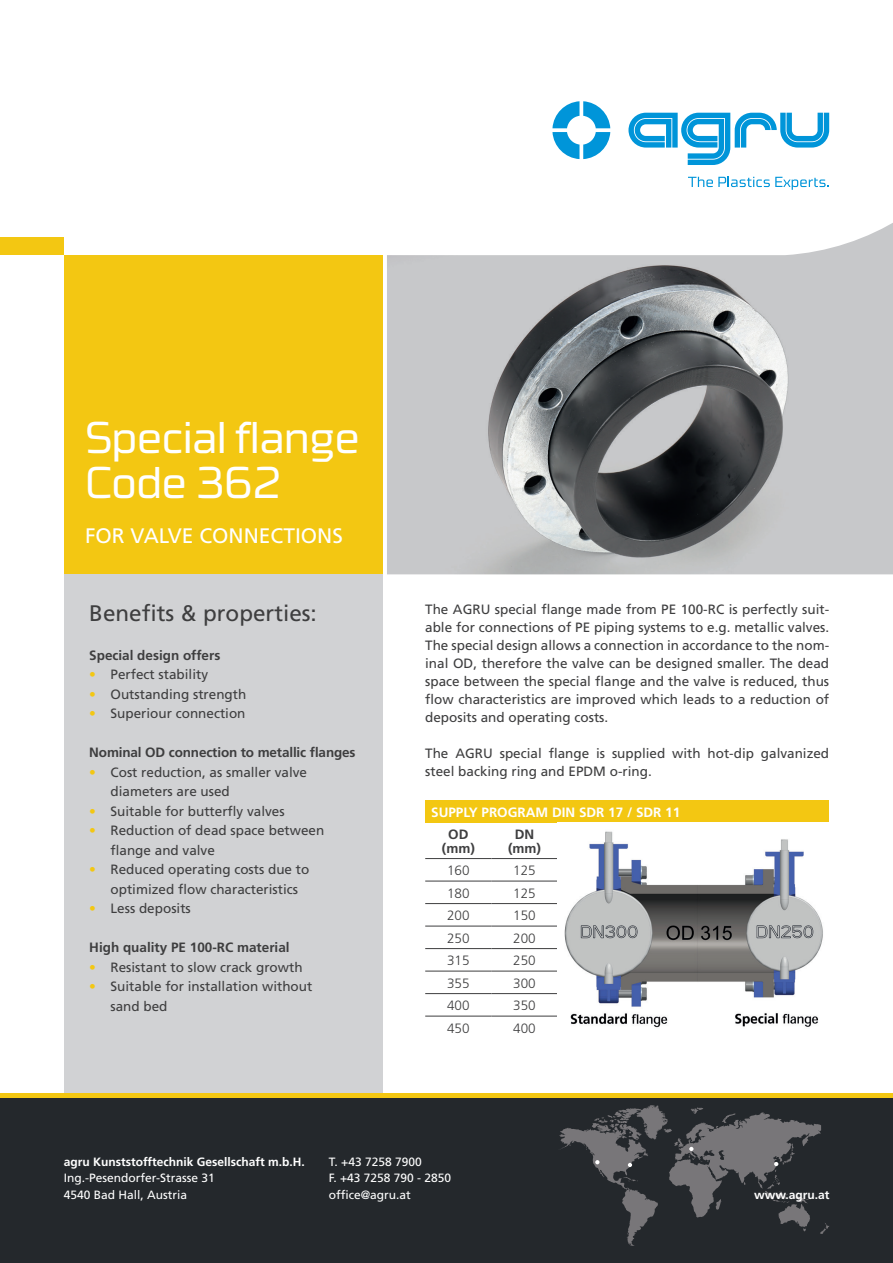
<style>
.page{position:relative;width:893px;height:1263px;background:#fff}
.page>*{position:absolute;margin:0;border:0;box-sizing:border-box;transform-origin:0 0}
.t1{font:300 45px/45px "Cube Pro";letter-spacing:-.02em;color:#fff}
.t2{font:22.5px "Frutiger LT Std";color:#3e3e3f}
.t3{font:21px "Frutiger LT Std";color:#fff}
.t4{font:13.5px/18px "Frutiger LT Std";color:#3e3e3f}
.t5{font:700 13.5px/13.5px "Frutiger LT Std";color:#3e3e3f;text-align:center}
.t6{font:300 13.5px "Frutiger LT Std";color:#3e3e3f}
.t7{font:700 13.5px "Frutiger LT Std";color:#fff}
.t8{font:12px/16.5px "Frutiger LT Std";color:#fff}
.t9{font:700 12px "Frutiger LT Std";color:#fff}
.s1{color:#f3c712}
</style>
<div class="page">
<div style="left:64px;top:255px;width:319px;height:319px;background:#f3c712"></div>
<div style="left:64px;top:574px;width:319px;height:519px;background:#d1d2d4"></div>
<div style="left:0;top:1097px;width:893px;height:166px;background:#24282c"></div>
<hr style="left:0;top:1093px;width:893px;height:4px;background:#f3c712">
<div style="left:0;top:237px;width:64px;height:18px;background:#f3c712"></div>
<svg style="left:818px;top:223px;width:75px;height:28px"></svg>
<svg style="left:552px;top:101px;width:58px;height:58px"></svg>
<svg style="left:628px;top:113px;width:201px;height:52px"></svg>
<svg style="left:688px;top:177px;width:141px;height:13px"></svg>
<svg style="left:559px;top:1105px;width:270px;height:141px"></svg>
<img style="left:487px;top:266px;width:301px;height:293px">
<div style="left:425px;top:800px;width:404px;height:22px;background:#f3c712"></div>
<hr style="left:425px;top:858px;width:66px;height:1px;background:#3e3e3f">
<hr style="left:491px;top:858px;width:67px;height:1px;background:#3e3e3f">
<hr style="left:425px;top:881px;width:66px;height:1px;background:#3e3e3f">
<hr style="left:491px;top:881px;width:67px;height:1px;background:#3e3e3f">
<hr style="left:425px;top:903px;width:66px;height:1px;background:#3e3e3f">
<hr style="left:491px;top:903px;width:67px;height:1px;background:#3e3e3f">
<hr style="left:425px;top:926px;width:66px;height:1px;background:#3e3e3f">
<hr style="left:491px;top:926px;width:67px;height:1px;background:#3e3e3f">
<hr style="left:425px;top:948px;width:66px;height:1px;background:#3e3e3f">
<hr style="left:491px;top:948px;width:67px;height:1px;background:#3e3e3f">
<hr style="left:425px;top:971px;width:66px;height:1px;background:#3e3e3f">
<hr style="left:491px;top:971px;width:67px;height:1px;background:#3e3e3f">
<hr style="left:425px;top:993px;width:66px;height:1px;background:#3e3e3f">
<hr style="left:491px;top:993px;width:67px;height:1px;background:#3e3e3f">
<hr style="left:425px;top:1016px;width:66px;height:1px;background:#3e3e3f">
<hr style="left:491px;top:1016px;width:67px;height:1px;background:#3e3e3f">
<img style="left:564px;top:831px;width:259px;height:197px">
<h1 class="t1" style="left:85px;top:415px;width:277px">Special flange<br>Code 362</h1>
<h3 class="t3" style="left:85px;top:523px;width:259px">FOR VALVE CONNECTIONS</h3>
<h2 class="t2" style="left:89px;top:600px;width:229px">Benefits &amp; properties:</h2>
<p class="t5" style="left:89px;top:648px;width:133px">Special design offers</p>
<p class="t4" style="left:89px;top:666px;width:120px"><span class="s1">•</span> Perfect stability</p>
<p class="t4" style="left:89px;top:685px;width:159px"><span class="s1">•</span> Outstanding strength</p>
<p class="t4" style="left:89px;top:705px;width:158px"><span class="s1">•</span> Superiour connection</p>
<p class="t5" style="left:89px;top:746px;width:268px">Nominal OD connection to metallic flanges</p>
<p class="t4" style="left:111px;top:762px;width:198px;line-height:19.5px;text-indent:-21px"><span class="s1">•</span> Cost reduction, as smaller valve diameters are used</p>
<p class="t4" style="left:89px;top:802px;width:197px"><span class="s1">•</span> Suitable for butterfly valves</p>
<p class="t4" style="left:111px;top:821px;width:215px;line-height:19.5px;text-indent:-21px"><span class="s1">•</span> Reduction of dead space between flange and valve</p>
<p class="t4" style="left:111px;top:860px;width:200px;line-height:19.5px;text-indent:-21px"><span class="s1">•</span> Reduced operating costs due to optimized flow characteristics</p>
<p class="t4" style="left:89px;top:899px;width:103px"><span class="s1">•</span> Less deposits</p>
<p class="t5" style="left:89px;top:941px;width:202px">High quality PE 100-RC material</p>
<p class="t4" style="left:89px;top:958px;width:215px"><span class="s1">•</span> Resistant to slow crack growth</p>
<p class="t4" style="left:111px;top:977px;width:203px;line-height:19.5px;text-indent:-21px"><span class="s1">•</span> Suitable for installation without sand bed</p>
<p class="t4" style="left:425px;top:601px;width:405px;text-align:justify">The AGRU special flange made from PE 100-RC is perfectly suit&shy;able for connections of PE piping systems to e.g. metallic valves.<br>The special design allows a connection in accordance to the nom&shy;inal OD, therefore the valve can be designed smaller. The dead space between the special flange and the valve is reduced, thus flow characteristics are improved which leads to a reduction of deposits and operating costs.</p>
<p class="t4" style="left:425px;top:745px;width:405px">The AGRU special flange is supplied with hot-dip galvanized steel backing ring and EPDM o-ring.</p>
<p class="t7" style="left:431px;top:804px;width:251px">SUPPLY PROGRAM DIN SDR 17 / SDR 11</p>
<p class="t5" style="left:442px;top:828px;width:34px">OD (mm)</p>
<p class="t5" style="left:508px;top:828px;width:34px">DN (mm)</p>
<p class="t6" style="left:447px;top:863px;width:24px">160</p>
<p class="t6" style="left:513px;top:863px;width:24px">125</p>
<p class="t6" style="left:447px;top:885px;width:24px">180</p>
<p class="t6" style="left:513px;top:885px;width:24px">125</p>
<p class="t6" style="left:447px;top:908px;width:24px">200</p>
<p class="t6" style="left:513px;top:908px;width:24px">150</p>
<p class="t6" style="left:447px;top:930px;width:24px">250</p>
<p class="t6" style="left:513px;top:930px;width:24px">200</p>
<p class="t6" style="left:447px;top:953px;width:24px">315</p>
<p class="t6" style="left:513px;top:953px;width:24px">250</p>
<p class="t6" style="left:447px;top:975px;width:24px">355</p>
<p class="t6" style="left:513px;top:975px;width:24px">300</p>
<p class="t6" style="left:447px;top:998px;width:24px">400</p>
<p class="t6" style="left:513px;top:998px;width:24px">350</p>
<p class="t6" style="left:447px;top:1020px;width:24px">450</p>
<p class="t6" style="left:513px;top:1020px;width:24px">400</p>
<p class="t9" style="left:64px;top:1154px;width:243px">agru Kunststofftechnik Gesellschaft m.b.H.</p>
<p class="t8" style="left:64px;top:1169px;width:153px">Ing.-Pesendorfer-Strasse 31<br>4540 Bad Hall, Austria</p>
<p class="t8" style="left:329px;top:1153px;width:124px">T. +43 7258 7900<br>F. +43 7258 790 - 2850 office@agru.at</p>
<p class="t9" style="left:754px;top:1187px;width:77px">www.agru.at</p>
</div>
